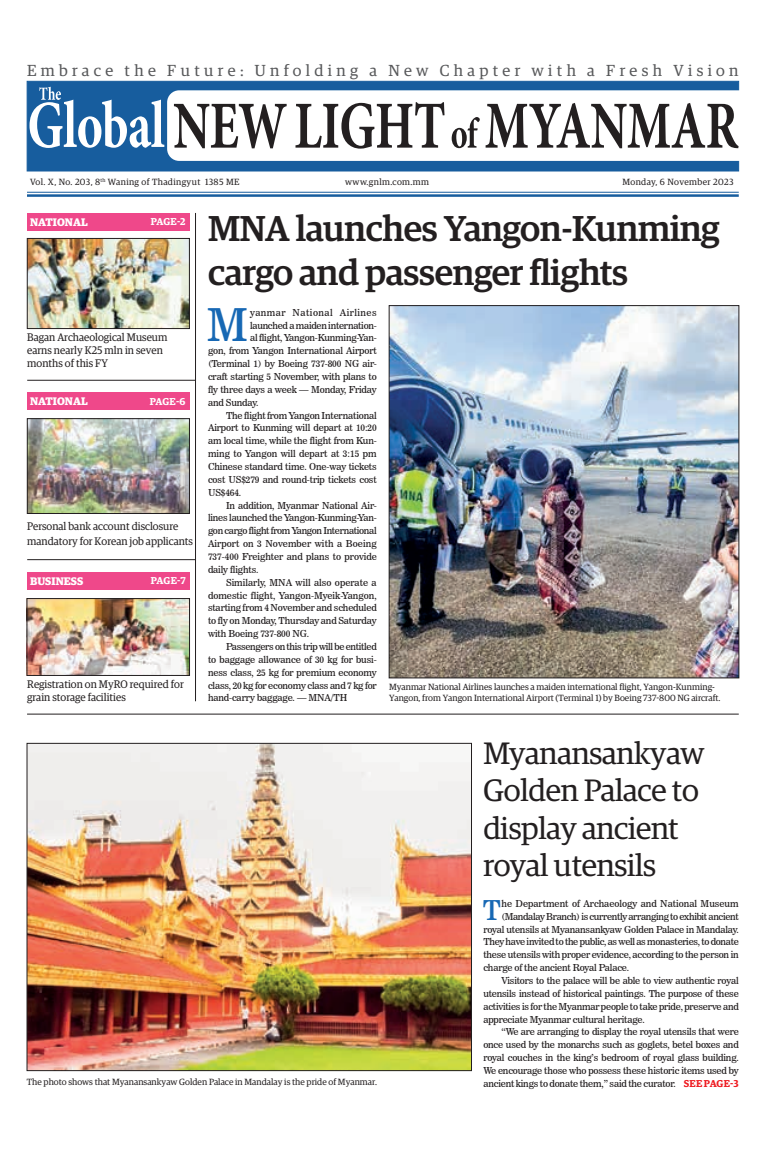
<style>
.page{position:relative;width:773px;height:1152px;background:#fff}
.page>*{position:absolute;margin:0;border:0;box-sizing:border-box;transform-origin:0 0}
._2nd_Body{font:44.8px "News 706 BT Roman C";color:#1768b4}
.Brief_Head{font:500 36px/43.2px "Guardian Egyp";letter-spacing:-.01em;color:#231f20}
.Brief_Head-2{font:31px/37.2px "Guardian Egyp";letter-spacing:-.01em;color:#231f20}
._2nd_Body-2{font:27.1px "News 706 BT Roman C";color:#1768b4}
.t1{font:16px "Guardian Egyp";letter-spacing:.27em;color:#57585a}
.t2{font:11px/13.2px "Guardian Egyp";color:#231f20}
.t3{font:700 11px "Guardian Egyp";letter-spacing:.005em;color:#fff}
.Spill_Style{font:600 10px "Guardian Egyp";letter-spacing:-.01em;color:#fff}
._2nd_Body-3{font:9.5px/12.9px "News 706 BT Roman C";letter-spacing:-.02em;color:#231f20;text-align:justify}
._2nd_Body-4{font:9.5px "News 706 BT Roman C";letter-spacing:.045em;color:#231f20}
.t4{font:9px/10.8px "Guardian Egyp";color:#231f20}
.t5{font:9px "Guardian Egyp";letter-spacing:.04em;color:#231f20}
.s1{font-family:"Guardian Egyp";font-weight:600;font-size:10px;color:#ee1d23}
</style>
<div class="page">
<hr style="left:27px;top:192px;width:711px;height:1px;background:#175d9e">
<hr style="left:27px;top:194px;width:711px;height:3px;background:#175d9e">
<div style="left:27px;top:81px;width:711px;height:90px;background:#175d9e;border:1px solid #175d9e"></div>
<svg style="left:167px;top:90px;width:573px;height:71px;background:#f9fbfc"></svg>
<svg style="left:174px;top:102px;width:564px;height:47px;background:#b2b1b1"></svg>
<svg style="left:30px;top:87px;width:134px;height:61px"></svg>
<div style="left:27px;top:213px;width:162px;height:17px;background:#ef488a"></div>
<div style="left:27px;top:392px;width:162px;height:18px;background:#ef488a"></div>
<div style="left:27px;top:572px;width:162px;height:18px;background:#ef488a"></div>
<img style="left:29px;top:745px;width:440px;height:324px">
<div style="left:27px;top:743px;width:444px;height:328px;border:1px solid #231f20"></div>
<img style="left:391px;top:307px;width:346px;height:369px">
<div style="left:389px;top:305px;width:350px;height:373px;border:1px solid #231f20"></div>
<hr style="left:27px;top:714px;width:711px;height:1px;background:#231f20">
<hr style="left:195px;top:213px;width:1px;height:488px;background:#231f20">
<hr style="left:27px;top:380px;width:169px;height:1px;background:#231f20">
<hr style="left:27px;top:559px;width:169px;height:1px;background:#231f20">
<img style="left:29px;top:240px;width:158px;height:87px">
<div style="left:27px;top:238px;width:162px;height:91px;border:1px solid #231f20"></div>
<img style="left:29px;top:421px;width:158px;height:91px">
<div style="left:27px;top:419px;width:162px;height:95px;border:1px solid #231f20"></div>
<img style="left:29px;top:600px;width:159px;height:74px">
<div style="left:27px;top:598px;width:163px;height:78px;border:1px solid #231f20"></div>
<p class="t1" style="left:27px;top:59px;width:713px">Embrace the Future: Unfolding a New Chapter with a Fresh Vision</p>
<p class="t5" style="left:30px;top:175px;width:211px">Vol. X, No. 203, 8<sup>th</sup> Waning of Thadingyut 1385 ME</p>
<p class="t5" style="left:345px;top:175px;width:85px">www.gnlm.com.mm</p>
<p class="t5" style="left:622px;top:175px;width:113px">Monday, 6 November 2023</p>
<p class="t3" style="left:30px;top:213px;width:59px">NATIONAL</p>
<p class="Spill_Style" style="left:151px;top:214px;width:36px">PAGE-2</p>
<p class="t2" style="left:27px;top:330px;width:142px">Bagan Archaeological Museum earns nearly K25 mln in seven months of this FY</p>
<p class="t3" style="left:30px;top:393px;width:59px">NATIONAL</p>
<p class="Spill_Style" style="left:150px;top:394px;width:37px">PAGE-6</p>
<p class="t2" style="left:27px;top:517px;width:167px;line-height:15.2px">Personal bank account disclosure mandatory for Korean job applicants</p>
<p class="t3" style="left:30px;top:573px;width:55px">BUSINESS</p>
<p class="Spill_Style" style="left:151px;top:574px;width:36px">PAGE-7</p>
<p class="t2" style="left:27px;top:677px;width:158px">Registration on MyRO required for grain storage facilities</p>
<p class="Brief_Head" style="left:208px;top:205px;width:513px">MNA launches Yangon-Kunming cargo and passenger flights</p>
<p class="_2nd_Body" style="left:207px;top:298px;width:43px">M</p>
<p class="_2nd_Body-4" style="left:250px;top:307px;width:128px">yanmar National Airlines</p>
<p class="_2nd_Body-3" style="left:250px;top:319px;width:128px">launched a maiden internation-</p>
<p class="_2nd_Body-3" style="left:250px;top:332px;width:128px">al flight, Yangon-Kunming-Yan-</p>
<p class="_2nd_Body-3" style="left:208px;top:344px;width:170px">gon, from Yangon International Airport</p>
<p class="_2nd_Body-3" style="left:208px;top:357px;width:170px">(Terminal 1) by Boeing 737-800 NG air-</p>
<p class="_2nd_Body-3" style="left:208px;top:370px;width:170px">craft starting 5 November, with plans to</p>
<p class="_2nd_Body-3" style="left:208px;top:383px;width:170px">fly three days a week — Monday, Friday</p>
<p class="_2nd_Body-3" style="left:208px;top:396px;width:52px">and Sunday.</p>
<p class="_2nd_Body-3" style="left:208px;top:409px;width:170px;text-indent:18px">The flight from Yangon International Airport to Kunming will depart at 10:20 am local time, while the flight from Kun&shy;ming to Yangon will depart at 3:15 pm Chinese standard time. One-way tickets cost US$279 and round-trip tickets cost US$464.</p>
<p class="_2nd_Body-3" style="left:208px;top:499px;width:170px;text-indent:18px">In addition, Myanmar National Air&shy;lines launched the Yangon-Kunming-Yan&shy;gon cargo flight from Yangon International Airport on 3 November with a Boeing 737-400 Freighter and plans to provide daily flights.</p>
<p class="_2nd_Body-3" style="left:208px;top:576px;width:170px;text-indent:18px">Similarly, MNA will also operate a domestic flight, Yangon-Myeik-Yangon, starting from 4 November and scheduled to fly on Monday, Thursday and Saturday with Boeing 737-800 NG.</p>
<p class="_2nd_Body-3" style="left:208px;top:640px;width:170px;text-indent:18px">Passengers on this trip will be entitled to baggage allowance of 30 kg for busi&shy;ness class, 25 kg for premium economy class, 20 kg for economy class and 7 kg for hand-carry baggage. — MNA/TH</p>
<p class="t4" style="left:389px;top:681px;width:333px">Myanmar National Airlines launches a maiden international flight, Yangon-Kunming-<br>Yangon, from Yangon International Airport (Terminal 1) by Boeing 737-800 NG aircraft.</p>
<p class="t4" style="left:27px;top:1075px;width:352px">The photo shows that Myanansankyaw Golden Palace in Mandalay is the pride of Myanmar.</p>
<p class="Brief_Head-2" style="left:483px;top:733px;width:222px">Myanansankyaw<br>Golden Palace to display ancient royal utensils</p>
<p class="_2nd_Body-2" style="left:482px;top:894px;width:20px">T</p>
<p class="_2nd_Body-3" style="left:501px;top:897px;width:239px">he Department of Archaeology and National Museum</p>
<p class="_2nd_Body-3" style="left:501px;top:910px;width:239px">(Mandalay Branch) is currently arranging to exhibit ancient</p>
<p class="_2nd_Body-3" style="left:483px;top:923px;width:257px">royal utensils at Myanansankyaw Golden Palace in Mandalay.</p>
<p class="_2nd_Body-3" style="left:483px;top:936px;width:257px">They have invited to the public, as well as monasteries, to donate</p>
<p class="_2nd_Body-3" style="left:483px;top:948px;width:257px">these utensils with proper evidence, according to the person in</p>
<p class="_2nd_Body-3" style="left:483px;top:961px;width:147px">charge of the ancient Royal Palace.</p>
<p class="_2nd_Body-3" style="left:483px;top:974px;width:257px;text-indent:18px">Visitors to the palace will be able to view authentic royal utensils instead of historical paintings. The purpose of these activities is for the Myanmar people to take pride, preserve and appreciate Myanmar cultural heritage.</p>
<p class="_2nd_Body-3" style="left:483px;top:1026px;width:257px;text-indent:18px">“We are arranging to display the royal utensils that were once used by the monarchs such as goglets, betel boxes and royal couches in the king’s bedroom of royal glass building.<br>We encourage those who possess these historic items used by ancient kings to donate them,’’ said the curator. <span class="s1">SEE PAGE-3</span></p>
</div>
